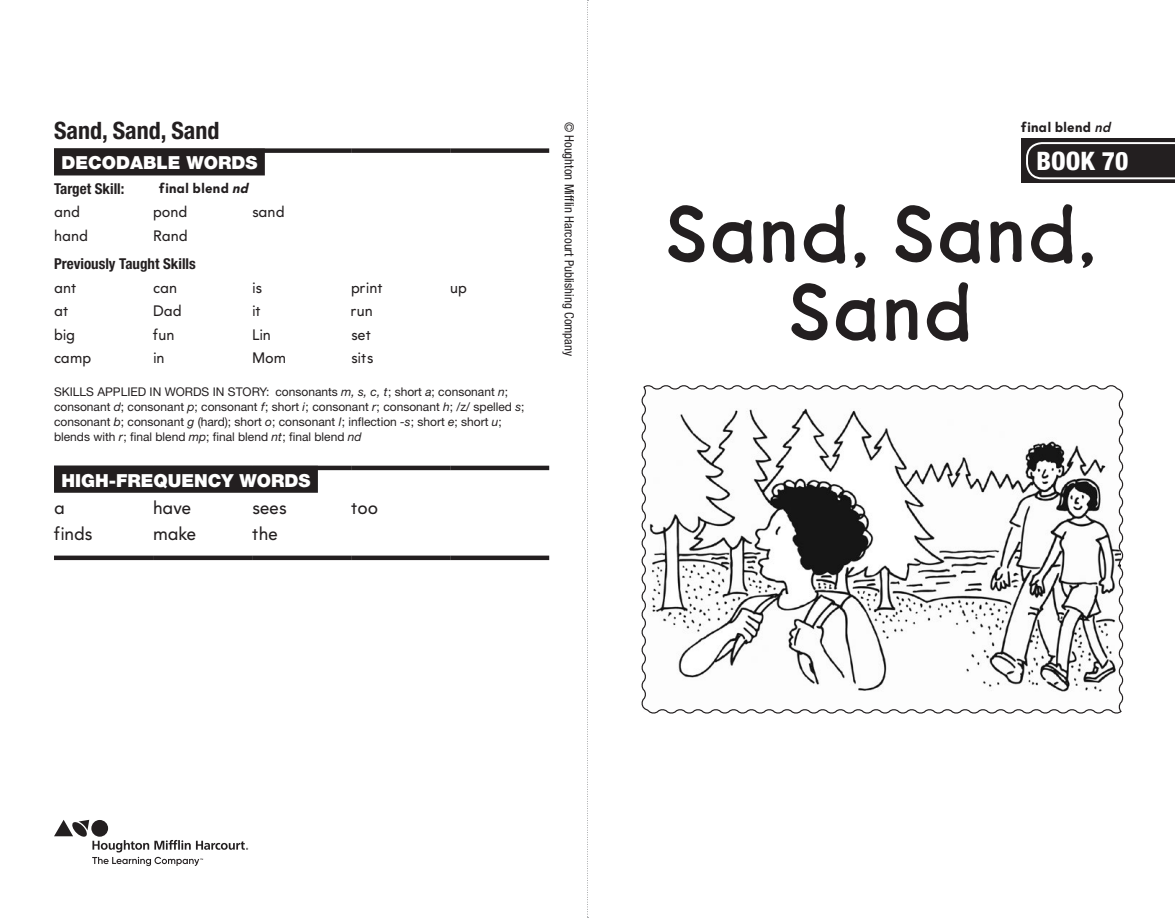
<style>
.page{position:relative;width:1175px;height:918px;background:#fff}
.page>*{position:absolute;margin:0;border:0;box-sizing:border-box;transform-origin:0 0}
.t1{font:600 78px/78px "HMH Primary Display";letter-spacing:.045em;color:#231f20;text-align:center}
.t2{font:800 condensed 25.5px "Helvetica Neue LT Std";color:#fff}
.t3{font:700 condensed 24px "Helvetica Neue LT Std";color:#231f20}
.t4{font:900 18px "Helvetica Neue LT Std";color:#fff}
.t5{font:18px "Avenir Primary HMH";letter-spacing:-.005em;color:#231f20}
.t6{font:15px "Avenir Primary HMH";letter-spacing:.005em;color:#231f20}
.t7{font:700 condensed 15px "Helvetica Neue LT Std";color:#231f20}
.t8{font:900 13.5px "Avenir Primary HMH";letter-spacing:.015em;color:#231f20}
.t9{font:condensed 12.75px "Helvetica Neue LT Std";color:#231f20}
.t10{font:12px/15px "Helvetica Neue LT Std";color:#231f20}
.s1{font-style:italic}
.s2{font-weight:700;font-style:italic}
</style>
<div class="page">
<div style="left:1021px;top:138px;width:153px;height:45px;background:#231f20"></div>
<svg style="left:1026px;top:142px;width:148px;height:37px"></svg>
<svg style="left:54px;top:820px;width:194px;height:46px"></svg>
<svg style="left:641px;top:385px;width:483px;height:329px"></svg>
<svg style="left:587px;top:0;width:1px;height:918px"></svg>
<div style="left:252px;top:148px;width:99px;height:5px;background:#231f20"></div>
<div style="left:351px;top:148px;width:99px;height:5px;background:#231f20"></div>
<div style="left:450px;top:148px;width:99px;height:5px;background:#231f20"></div>
<hr style="left:252px;top:466px;width:99px;height:4px;background:#231f20">
<hr style="left:351px;top:466px;width:99px;height:4px;background:#231f20">
<hr style="left:450px;top:466px;width:99px;height:4px;background:#231f20">
<hr style="left:54px;top:556px;width:99px;height:4px;background:#231f20">
<hr style="left:153px;top:556px;width:99px;height:4px;background:#231f20">
<hr style="left:252px;top:556px;width:99px;height:4px;background:#231f20">
<hr style="left:351px;top:556px;width:99px;height:4px;background:#231f20">
<hr style="left:450px;top:556px;width:99px;height:4px;background:#231f20">
<div style="left:54px;top:148px;width:211px;height:27px;background:#231f20"></div>
<div style="left:54px;top:466px;width:264px;height:27px;background:#231f20"></div>
<h3 class="t3" style="left:54px;top:116px;width:167px">Sand, Sand, Sand</h3>
<h3 class="t4" style="left:62px;top:152px;width:198px">DECODABLE WORDS</h3>
<p class="t7" style="left:54px;top:179px;width:72px">Target Skill:</p>
<p class="t8" style="left:159px;top:180px;width:91px">final blend <span class="s1">nd</span></p>
<p class="t6" style="left:54px;top:203px;width:27px">and</p>
<p class="t6" style="left:153px;top:203px;width:36px">pond</p>
<p class="t6" style="left:252px;top:203px;width:34px">sand</p>
<p class="t6" style="left:54px;top:227px;width:35px">hand</p>
<p class="t6" style="left:153px;top:227px;width:36px">Rand</p>
<p class="t7" style="left:54px;top:255px;width:143px">Previously Taught Skills</p>
<p class="t6" style="left:54px;top:279px;width:25px">ant</p>
<p class="t6" style="left:153px;top:279px;width:25px">can</p>
<p class="t6" style="left:252px;top:279px;width:11px">is</p>
<p class="t6" style="left:351px;top:279px;width:34px">print</p>
<p class="t6" style="left:450px;top:279px;width:18px">up</p>
<p class="t6" style="left:54px;top:302px;width:17px">at</p>
<p class="t6" style="left:153px;top:302px;width:30px">Dad</p>
<p class="t6" style="left:252px;top:302px;width:11px">it</p>
<p class="t6" style="left:351px;top:302px;width:23px">run</p>
<p class="t6" style="left:54px;top:326px;width:23px">big</p>
<p class="t6" style="left:153px;top:326px;width:23px">fun</p>
<p class="t6" style="left:252px;top:326px;width:20px">Lin</p>
<p class="t6" style="left:351px;top:326px;width:22px">set</p>
<p class="t6" style="left:54px;top:349px;width:39px">camp</p>
<p class="t6" style="left:153px;top:349px;width:13px">in</p>
<p class="t6" style="left:252px;top:349px;width:35px">Mom</p>
<p class="t6" style="left:351px;top:349px;width:23px">sits</p>
<p class="t10" style="left:54px;top:384px;width:472px">SKILLS APPLIED IN WORDS IN STORY: consonants <span class="s1">m, s, c, t</span>; short <span class="s1">a</span>; consonant <span class="s1">n</span>; consonant <span class="s1">d</span>; consonant <span class="s1">p</span>; consonant <span class="s1">f</span>; short <span class="s1">i</span>; consonant <span class="s1">r</span>; consonant <span class="s1">h</span>; /z/ spelled <span class="s1">s</span>; consonant <span class="s1">b</span>; consonant <span class="s1">g</span> (hard); short <span class="s1">o</span>; consonant <span class="s1">l</span>; inflection <span class="s1">-s</span>; short <span class="s1">e</span>; short <span class="s1">u</span>; blends with <span class="s1">r</span>; final blend <span class="s1">mp</span>; final blend <span class="s1">nt</span>; final blend <span class="s1">nd</span></p>
<h3 class="t4" style="left:62px;top:470px;width:251px">HIGH-FREQUENCY WORDS</h3>
<h3 class="t5" style="left:54px;top:497px;width:12px">a</h3>
<h3 class="t5" style="left:153px;top:497px;width:39px">have</h3>
<h3 class="t5" style="left:252px;top:497px;width:35px">sees</h3>
<h3 class="t5" style="left:351px;top:497px;width:28px">too</h3>
<h3 class="t5" style="left:54px;top:523px;width:39px">finds</h3>
<h3 class="t5" style="left:153px;top:523px;width:45px">make</h3>
<h3 class="t5" style="left:252px;top:523px;width:27px">the</h3>
<p class="t9" style="left:577px;top:122px;width:236px;rotate:90deg">© Houghton Mifflin Harcourt Publishing Company</p>
<p class="t8" style="left:1021px;top:119px;width:92px">final blend <span class="s2">nd</span></p>
<h2 class="t2" style="left:1036px;top:145px;width:93px">BOOK 70</h2>
<h1 class="t1" style="left:666px;top:196px;width:431px">Sand, Sand,<br>Sand</h1>
</div>
